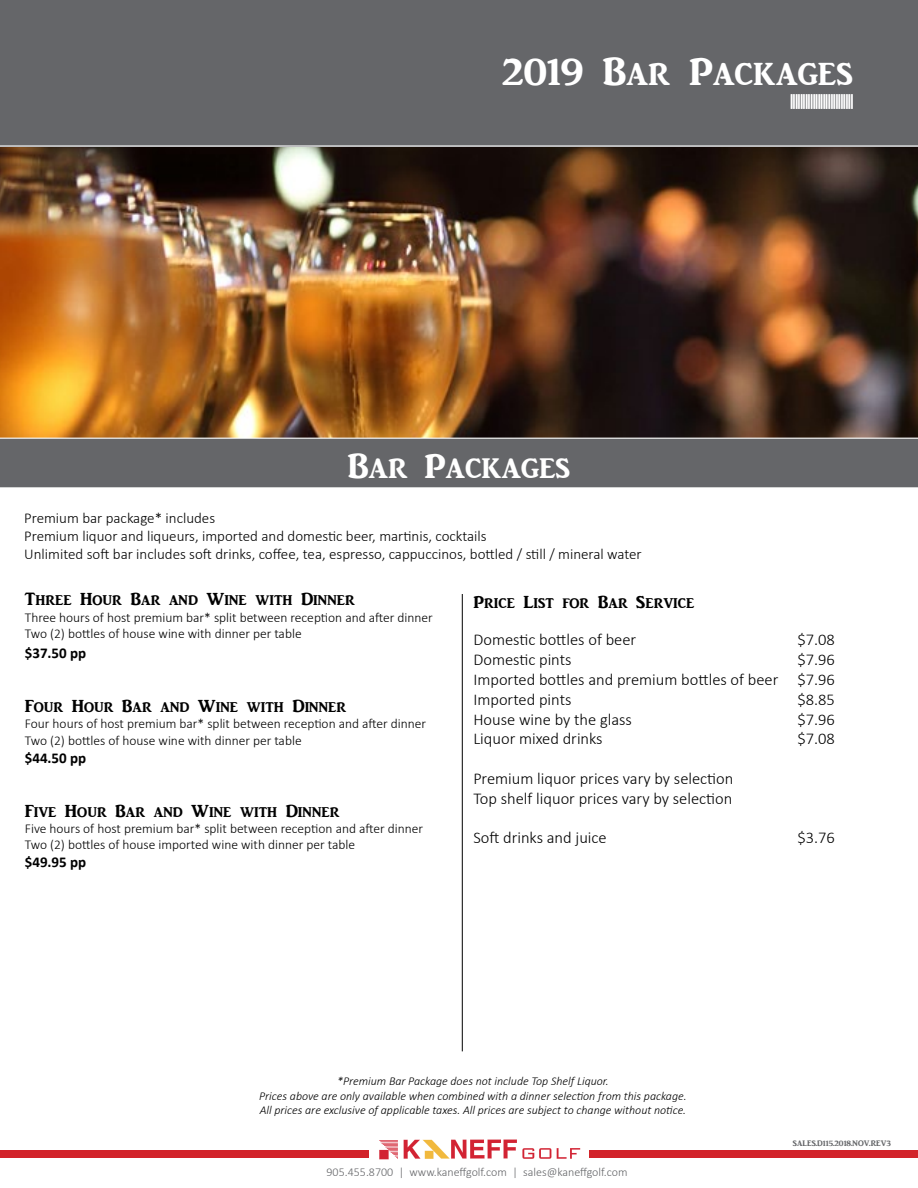
<style>
.page{position:relative;width:918px;height:1188px;background:#fff}
.page>*{position:absolute;margin:0;border:0;box-sizing:border-box;transform-origin:0 0}
.t1{font:40.5px "ARJULIAN";color:#fff}
.t2{font:36px "ARJULIAN";color:#fff}
.t3{font:18px "ARJULIAN";color:#000}
.t4{font:18px "ARJULIAN";color:#fff}
.t5{font:300 16.5px/19.8px "Calibri";color:#000;text-align:justify}
.t6{font:300 15px/18px "Calibri";color:#000}
.t7{font:700 15px "Calibri";color:#000}
.t8{font:300 13.5px/16.2px "Calibri";color:#000}
.t9{font:italic 300 12px/14.4px "Calibri";color:#000;text-align:center}
.t10{font:300 12px "Calibri";color:#656669}
.t11{font:8.25px "ARJULIAN";color:#656669}
</style>
<div class="page">
<img style="left:0;top:147px;width:918px;height:291px">
<div style="left:0;top:438px;width:918px;height:50px;background:#656669"></div>
<div style="left:0;top:0;width:918px;height:147px;background:#656669"></div>
<div style="left:0;top:1151px;width:918px;height:7px;background:#d2232a"></div>
<div style="left:369px;top:1131px;width:220px;height:37px;background:#fff"></div>
<svg style="left:379px;top:1140px;width:19px;height:19px"></svg>
<svg style="left:404px;top:1140px;width:147px;height:19px"></svg>
<svg style="left:557px;top:1148px;width:23px;height:11px"></svg>
<hr style="left:462px;top:594px;width:1px;height:457px;background:#000">
<h1 class="t1" style="left:502px;top:50px;width:353px">2019 Bar Packages</h1>
<h3 class="t4" style="left:790px;top:91px;width:64px">|||||||||||||||||||||||||</h3>
<h2 class="t2" style="left:348px;top:446px;width:224px">Bar Packages</h2>
<p class="t6" style="left:24px;top:509px;width:619px">Premium bar package* includes<br>Premium liquor and liqueurs, imported and domestic beer, martinis, cocktails<br>Unlimited soft bar includes soft drinks, coffee, tea, espresso, cappuccinos, bottled / still / mineral water</p>
<h3 class="t3" style="left:25px;top:590px;width:332px">Three Hour Bar and Wine with Dinner</h3>
<p class="t8" style="left:25px;top:609px;width:410px">Three hours of host premium bar* split between reception and after dinner<br>Two (2) bottles of house wine with dinner per table</p>
<p class="t7" style="left:25px;top:644px;width:63px">$37.50 pp</p>
<h3 class="t3" style="left:25px;top:697px;width:323px">Four Hour Bar and Wine with Dinner</h3>
<p class="t8" style="left:25px;top:716px;width:403px">Four hours of host premium bar* split between reception and after dinner<br>Two (2) bottles of house wine with dinner per table</p>
<p class="t7" style="left:25px;top:748px;width:63px">$44.50 pp</p>
<h3 class="t3" style="left:25px;top:801px;width:316px">Five Hour Bar and Wine with Dinner</h3>
<p class="t8" style="left:25px;top:820px;width:400px">Five hours of host premium bar* split between reception and after dinner<br>Two (2) bottles of house imported wine with dinner per table</p>
<p class="t7" style="left:25px;top:852px;width:63px">$49.95 pp</p>
<h3 class="t3" style="left:473px;top:592px;width:223px">Price List for Bar Service</h3>
<p class="t5" style="left:473px;top:630px;width:164px">Domestic bottles of beer</p>
<p class="t5" style="left:797px;top:630px;width:39px">$7.08</p>
<p class="t5" style="left:473px;top:650px;width:100px">Domestic pints</p>
<p class="t5" style="left:473px;top:650px;width:363px;text-indent:324px">$7.96<br>Imported bottles and premium bottles of beer $7.96<br>Imported pints</p>
<p class="t5" style="left:797px;top:689px;width:39px">$8.85</p>
<p class="t5" style="left:473px;top:709px;width:160px">House wine by the glass</p>
<p class="t5" style="left:797px;top:709px;width:39px">$7.96</p>
<p class="t5" style="left:473px;top:729px;width:131px">Liquor mixed drinks</p>
<p class="t5" style="left:797px;top:729px;width:39px">$7.08</p>
<p class="t5" style="left:473px;top:768px;width:262px">Premium liquor prices vary by selection<br>Top shelf liquor prices vary by selection</p>
<p class="t5" style="left:473px;top:828px;width:135px">Soft drinks and juice</p>
<p class="t5" style="left:797px;top:828px;width:39px">$3.76</p>
<p class="t9" style="left:259px;top:1074px;width:429px">*Premium Bar Package does not include Top Shelf Liquor.<br>Prices above are only available when combined with a dinner selection from this package.<br>All prices are exclusive of applicable taxes. All prices are subject to change without notice.</p>
<p class="t10" style="left:327px;top:1164px;width:302px">905.455.8700 | www.kaneffgolf.com | sales@kaneffgolf.com</p>
<p class="t11" style="left:793px;top:1138px;width:100px">SALES.D115.2018.NOV.REV3</p>
</div>
